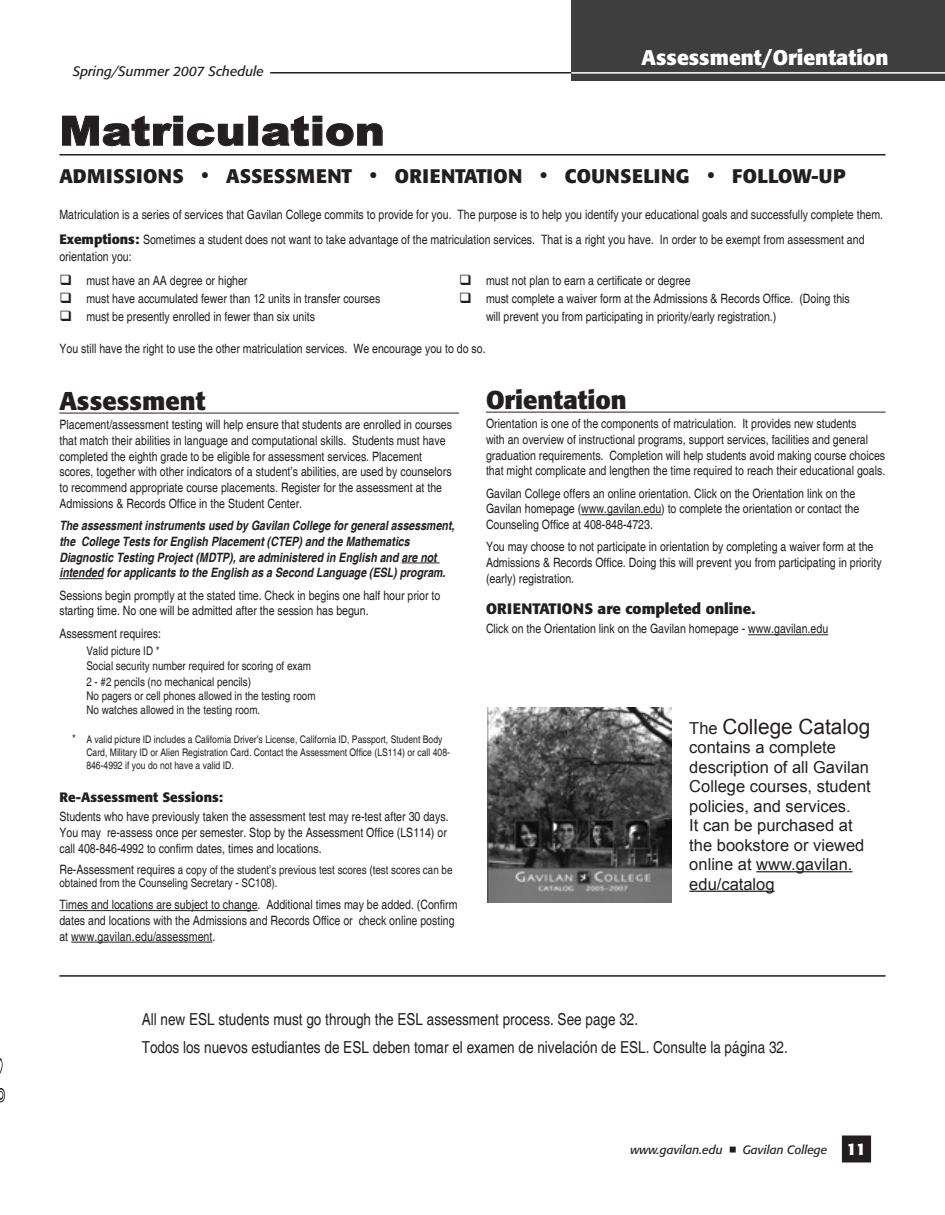
<style>
.page{position:relative;width:945px;height:1215px;background:#fff}
.page>*{position:absolute;margin:0;border:0;box-sizing:border-box;transform-origin:0 0}
.t1{font:900 40.5px "Arial";letter-spacing:.005em;color:#231f20;scale:1.1 1}
.t2{font:700 25.5px "Formata";color:#231f20}
.t3{font:700 21px "Formata";color:#fff}
.t4{font:21px "Arial";color:#231f20}
.t5{font:700 19.5px "Formata";letter-spacing:.02em;color:#231f20}
.t6{font:16.5px/19.5px "Arial";color:#231f20}
.t7{font:condensed 16.5px/29px "Helvetica";color:#231f20}
.t8{font:700 15px "Formata";color:#231f20}
.t9{font:italic 13.5px "Formata";color:#231f20}
.t10{font:700 13.5px "Formata";color:#231f20}
.t11{font:condensed 12.9px/15.8px "Helvetica";color:#231f20}
.t12{font:italic 700 condensed 12.9px/15.8px "Helvetica";color:#231f20}
.t13{font:condensed 12px/14.9px "Helvetica";color:#231f20}
.t14{font:italic 12px "Formata";color:#231f20}
.t15{font:condensed 10.5px/13.2px "Helvetica";color:#231f20}
.s1{font-family:"Times New Roman";font-weight:400;font-size:24px}
.s2{font-family:"Formata";font-weight:700;font-stretch:normal;font-size:13.5px}
.s3{font-size:12px}
.s4{font-size:12.9px}
.s5{font-size:16.5px}
.s6{font-weight:700;font-style:normal;font-size:16.5px;color:#fff}
</style>
<div class="page">
<div style="left:843px;top:1137px;width:27px;height:24px;background:#231f20"></div>
<div style="left:842px;top:1136px;width:29px;height:26px;border:3px solid #231f20"></div>
<svg style="left:730px;top:1147px;width:6px;height:6px"></svg>
<hr style="left:270px;top:72px;width:675px;height:1px;background:#231f20">
<div style="left:571px;top:0;width:374px;height:81px;background:#3e3e3f"></div>
<hr style="left:571px;top:72px;width:374px;height:2px;background:#fff">
<hr style="left:486px;top:411px;width:400px;height:2px;background:#6c6d70">
<hr style="left:581px;top:514px;width:80px;height:1px;background:#231f20">
<hr style="left:748px;top:634px;width:80px;height:1px;background:#231f20">
<hr style="left:59px;top:412px;width:400px;height:2px;background:#6c6d70">
<hr style="left:402px;top:563px;width:38px;height:1px;background:#231f20">
<hr style="left:59px;top:578px;width:44px;height:1px;background:#231f20">
<hr style="left:59px;top:910px;width:199px;height:1px;background:#231f20">
<hr style="left:71px;top:942px;width:141px;height:1px;background:#231f20">
<svg style="left:62px;top:115px;width:182px;height:31px"></svg>
<div style="left:248px;top:116px;width:10px;height:30px;border:1px solid #231f20"></div>
<svg style="left:262px;top:115px;width:121px;height:31px"></svg>
<svg style="left:0;top:1058px;width:5px;height:45px"></svg>
<hr style="left:59px;top:154px;width:827px;height:1px;background:#231f20">
<hr style="left:756px;top:871px;width:97px;height:1px;background:#231f20">
<hr style="left:689px;top:891px;width:86px;height:1px;background:#231f20">
<img style="left:488px;top:708px;width:184px;height:195px">
<hr style="left:59px;top:975px;width:827px;height:2px;background:#231f20">
<p class="t9" style="left:73px;top:63px;width:193px">Spring/Summer 2007 Schedule</p>
<p class="t3" style="left:642px;top:44px;width:249px">Assessment/Orientation</p>
<p class="t1" style="left:59px;top:101px;width:297px">Matriculation</p>
<p class="t5" style="left:59px;top:164px;width:774px">ADMISSIONS <span class="s1">•</span> ASSESSMENT <span class="s1">•</span> ORIENTATION <span class="s1">•</span> COUNSELING <span class="s1">•</span> FOLLOW-UP</p>
<p class="t11" style="left:59px;top:203px;width:825px;line-height:24.2px">Matriculation is a series of services that Gavilan College commits to provide for you. The purpose is to help you identify your educational goals and successfully complete them.<br><span class="s2">Exemptions:</span> Sometimes a student does not want to take advantage of the matriculation services. That is a right you have. In order to be exempt from assessment and</p>
<p class="t11" style="left:59px;top:249px;width:74px">orientation you:</p>
<p class="t11" style="left:59px;top:273px;width:190px">❑ must have an AA degree or higher</p>
<p class="t11" style="left:59px;top:291px;width:322px">❑ must have accumulated fewer than 12 units in transfer courses</p>
<p class="t11" style="left:59px;top:309px;width:257px">❑ must be presently enrolled in fewer than six units</p>
<p class="t11" style="left:459px;top:273px;width:233px">❑ must not plan to earn a certificate or degree</p>
<p class="t11" style="left:486px;top:290px;width:365px;line-height:17.7px;text-indent:-27px">❑ must complete a waiver form at the Admissions &amp; Records Office. (Doing this will prevent you from participating in priority/early registration.)</p>
<p class="t11" style="left:59px;top:341px;width:428px">You still have the right to use the other matriculation services. We encourage you to do so.</p>
<p class="t2" style="left:59px;top:385px;width:148px">Assessment</p>
<p class="t11" style="left:59px;top:417px;width:394px">Placement/assessment testing will help ensure that students are enrolled in courses that match their abilities in language and computational skills. Students must have completed the eighth grade to be eligible for assessment services. Placement scores, together with other indicators of a student’s abilities, are used by counselors to recommend appropriate course placements. Register for the assessment at the Admissions &amp; Records Office in the Student Center.</p>
<p class="t12" style="left:59px;top:518px;width:397px">The assessment instruments used by Gavilan College for general assessment, the College Tests for English Placement (CTEP) and the Mathematics Diagnostic Testing Project (MDTP), are administered in English and are not intended for applicants to the English as a Second Language (ESL) program.</p>
<p class="t11" style="left:59px;top:587px;width:383px">Sessions begin promptly at the stated time. Check in begins one half hour prior to starting time. No one will be admitted after the session has begun.</p>
<p class="t11" style="left:59px;top:625px;width:103px">Assessment requires:</p>
<p class="t13" style="left:86px;top:644px;width:231px">Valid picture ID *<br>Social security number required for scoring of exam 2 - #2 pencils (no mechanical pencils)<br>No pagers or cell phones allowed in the testing room No watches allowed in the testing room.</p>
<p class="t15" style="left:86px;top:733px;width:365px;text-indent:-14px"><span class="s3">*</span> A valid picture ID includes a California Driver’s License, California ID, Passport, Student Body<br>Card, Military ID or Alien Registration Card. Contact the Assessment Office (LS114) or call 408-<br>846-4992 if you do not have a valid ID.</p>
<p class="t10" style="left:59px;top:789px;width:165px">Re-Assessment Sessions:</p>
<p class="t11" style="left:59px;top:809px;width:391px">Students who have previously taken the assessment test may re-test after 30 days.<br>You may re-assess once per semester. Stop by the Assessment Office (LS114) or call 408-846-4992 to confirm dates, times and locations.</p>
<p class="t13" style="left:59px;top:863px;width:395px;line-height:13.2px"><span class="s4">Re-Assessment requires</span> a copy of the student’s previous test scores (test scores can be obtained from the Counseling Secretary - SC108).</p>
<p class="t11" style="left:59px;top:897px;width:400px">Times and locations are subject to change. Additional times may be added. (Confirm dates and locations with the Admissions and Records Office or check online posting at www.gavilan.edu/assessment.</p>
<p class="t2" style="left:486px;top:384px;width:142px">Orientation</p>
<p class="t11" style="left:486px;top:416px;width:401px">Orientation is one of the components of matriculation. It provides new students<br>with an overview of instructional programs, support services, facilities and general graduation requirements. Completion will help students avoid making course choices that might complicate and lengthen the time required to reach their educational goals.</p>
<p class="t11" style="left:486px;top:485px;width:375px">Gavilan College offers an online orientation. Click on the Orientation link on the<br>Gavilan homepage (www.gavilan.edu) to complete the orientation or contact the<br>Counseling Office at 408-848-4723.</p>
<p class="t11" style="left:486px;top:539px;width:397px">You may choose to not participate in orientation by completing a waiver form at the<br>Admissions &amp; Records Office. Doing this will prevent you from participating in priority (early) registration.</p>
<p class="t8" style="left:486px;top:600px;width:271px">ORIENTATIONS are completed online.</p>
<p class="t11" style="left:486px;top:621px;width:344px">Click on the Orientation link on the Gavilan homepage - www.gavilan.edu</p>
<p class="t4" style="left:689px;top:712px;width:182px"><span class="s5">The</span> College Catalog</p>
<p class="t6" style="left:689px;top:738px;width:183px">contains a complete description of all Gavilan<br>College courses, student policies, and services.<br>It can be purchased at the bookstore or viewed online at www.gavilan. edu/catalog</p>
<p class="t7" style="left:142px;top:1004px;width:648px">All new ESL students must go through the ESL assessment process. See page 32.<br>Todos los nuevos estudiantes de ESL deben tomar el examen de nivelación de ESL. Consulte la página 32.</p>
<p class="t14" style="left:630px;top:1143px;width:94px">www.gavilan.edu</p>
<p class="t14" style="left:743px;top:1143px;width:125px">Gavilan College <span class="s6">11</span></p>
</div>
